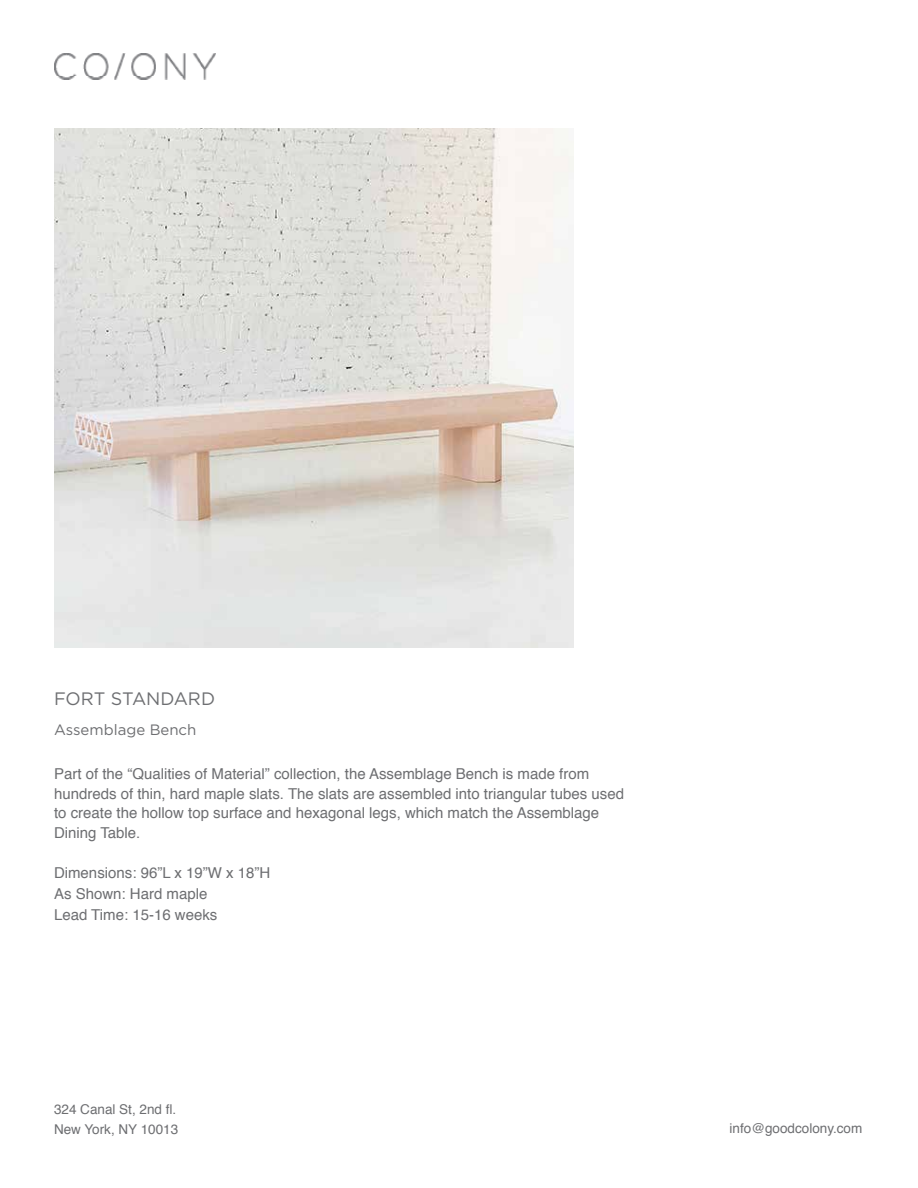
<style>
.page{position:relative;width:918px;height:1188px;background:#fff}
.page>*{position:absolute;margin:0;border:0;box-sizing:border-box;transform-origin:0 0}
.t1{font:18px "Gotham";letter-spacing:-.005em;color:#6d6e71}
.t2{font:15px/19.5px "Helvetica";color:#6d6e71}
.t3{font:15px "Gotham";color:#6d6e71}
.t4{font:13.5px/19.5px "Helvetica";color:#6d6e71}
</style>
<div class="page">
<img style="left:54px;top:54px;width:162px;height:25px">
<img style="left:54px;top:128px;width:520px;height:520px">
<p class="t1" style="left:54px;top:689px;width:163px">FORT STANDARD</p>
<p class="t3" style="left:54px;top:722px;width:144px">Assemblage Bench</p>
<p class="t2" style="left:54px;top:765px;width:572px">Part of the “Qualities of Material” collection, the Assemblage Bench is made from hundreds of thin, hard maple slats. The slats are assembled into triangular tubes used to create the hollow top surface and hexagonal legs, which match the Assemblage Dining Table.</p>
<p class="t2" style="left:54px;top:863px;width:218px;line-height:21px">Dimensions: 96”L x 19”W x 18”H<br>As Shown: Hard maple<br>Lead Time: 15-16 weeks</p>
<p class="t4" style="left:54px;top:1100px;width:126px">324 Canal St, 2nd fl.<br>New York, NY 10013</p>
<p class="t4" style="left:730px;top:1119px;width:134px">info@goodcolony.com</p>
</div>
